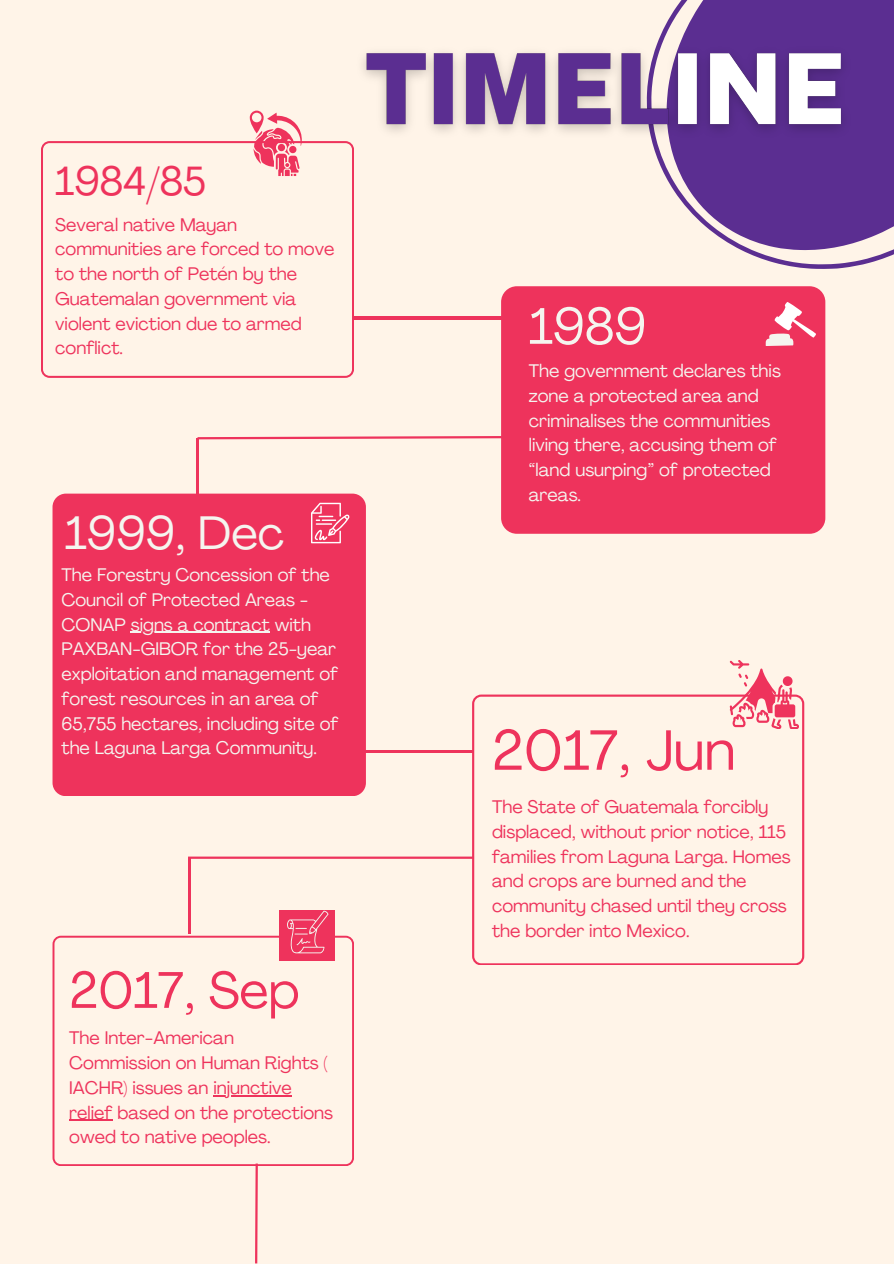
<style>
.page{position:relative;width:894px;height:1264px;background:#fff}
.page>*{position:absolute;margin:0;border:0;box-sizing:border-box;transform-origin:0 0}
.t1{font:55.95px "Agrandir";color:#ee335c}
.t2{font:50.7px "Agrandir";color:#ee335c}
.t3{font:50.55px "Agrandir";color:#f5f5ef}
.t4{font:46.35px "Agrandir";color:#f5f5ef}
.t5{font:40.2px "Agrandir";color:#ee335c}
.t6{font:18px/24.8px "Agrandir";color:#ee335c}
.t7{font:18px/24.8px "Agrandir";color:#f5f5ef}
</style>
<div class="page">
<div style="left:0;top:0;width:893px;height:1263px;background:#fff4e8"></div>
<hr style="left:258px;top:750px;width:216px;height:2px;background:#ee335c">
<svg style="left:472px;top:694px;width:332px;height:271px"></svg>
<svg style="left:729px;top:660px;width:69px;height:69px"></svg>
<hr style="left:354px;top:316px;width:147px;height:3px;background:#ee335c">
<svg style="left:41px;top:141px;width:313px;height:237px"></svg>
<svg style="left:250px;top:111px;width:52px;height:65px"></svg>
<div style="left:52px;top:493px;width:314px;height:303px;background:#ee335c;border-radius:13px"></div>
<hr style="left:131px;top:631px;width:139px;height:2px;background:#f5f5ef">
<svg style="left:311px;top:503px;width:38px;height:40px"></svg>
<svg style="left:653px;top:0;width:240px;height:269px;fill:#5b2e91"></svg>
<svg style="left:52px;top:935px;width:302px;height:231px"></svg>
<div style="left:279px;top:910px;width:55px;height:50px;background:#ee335c"></div>
<svg style="left:287px;top:910px;width:41px;height:43px"></svg>
<hr style="left:213px;top:1094px;width:79px;height:2px;background:#ee335c">
<hr style="left:69px;top:1119px;width:44px;height:1px;background:#ee335c">
<div style="left:501px;top:286px;width:323px;height:248px;background:#ee335c;border-radius:16px"></div>
<svg style="left:765px;top:302px;width:50px;height:43px"></svg>
<img style="left:350px;top:32px;width:510px;height:114px">
<hr style="left:196px;top:438px;width:2px;height:114px;background:#ee335c">
<svg style="left:197px;top:435px;width:305px;height:5px"></svg>
<hr style="left:188px;top:856px;width:286px;height:2px;background:#ee335c">
<hr style="left:188px;top:857px;width:2px;height:76px;background:#ee335c">
<svg style="left:254px;top:1161px;width:5px;height:102px"></svg>
<p class="t5" style="left:55px;top:165px;width:152px">1984/85</p>
<h4 class="t6" style="left:55px;top:214px;width:280px">Several native Mayan communities are forced to move to the north of Petén by the<br>Guatemalan government via violent eviction due to armed conflict.</h4>
<h2 class="t4" style="left:65px;top:514px;width:221px">1999, Dec</h2>
<p class="t7" style="left:62px;top:564px;width:270px">The Forestry Concession of the<br>Council of Protected Areas -<br>CONAP signs a contract with</p>
<p class="t7" style="left:62px;top:638px;width:278px">PAXBAN-GIBOR for the 25-year exploitation and management of forest resources in an area of<br>65,755 hectares, including site of the Laguna Larga Community.</p>
<h3 class="t2" style="left:69px;top:969px;width:232px">2017, Sep</h3>
<p class="t6" style="left:69px;top:1027px;width:260px">The Inter-American<br>Commission on Human Rights (<br>IACHR) issues an injunctive</p>
<p class="t6" style="left:69px;top:1101px;width:265px">relief based on the protections owed to native peoples.</p>
<h2 class="t3" style="left:528px;top:306px;width:119px">1989</h2>
<p class="t7" style="left:528px;top:360px;width:253px">The government declares this zone a protected area and criminalises the communities living there, accusing them of “land usurping” of protected areas.</p>
<p class="t1" style="left:492px;top:727px;width:245px">2017, Jun</p>
<p class="t6" style="left:492px;top:796px;width:300px">The State of Guatemala forcibly displaced, without prior notice, 115 families from Laguna Larga. Homes and crops are burned and the community chased until they cross the border into Mexico.</p>
</div>
